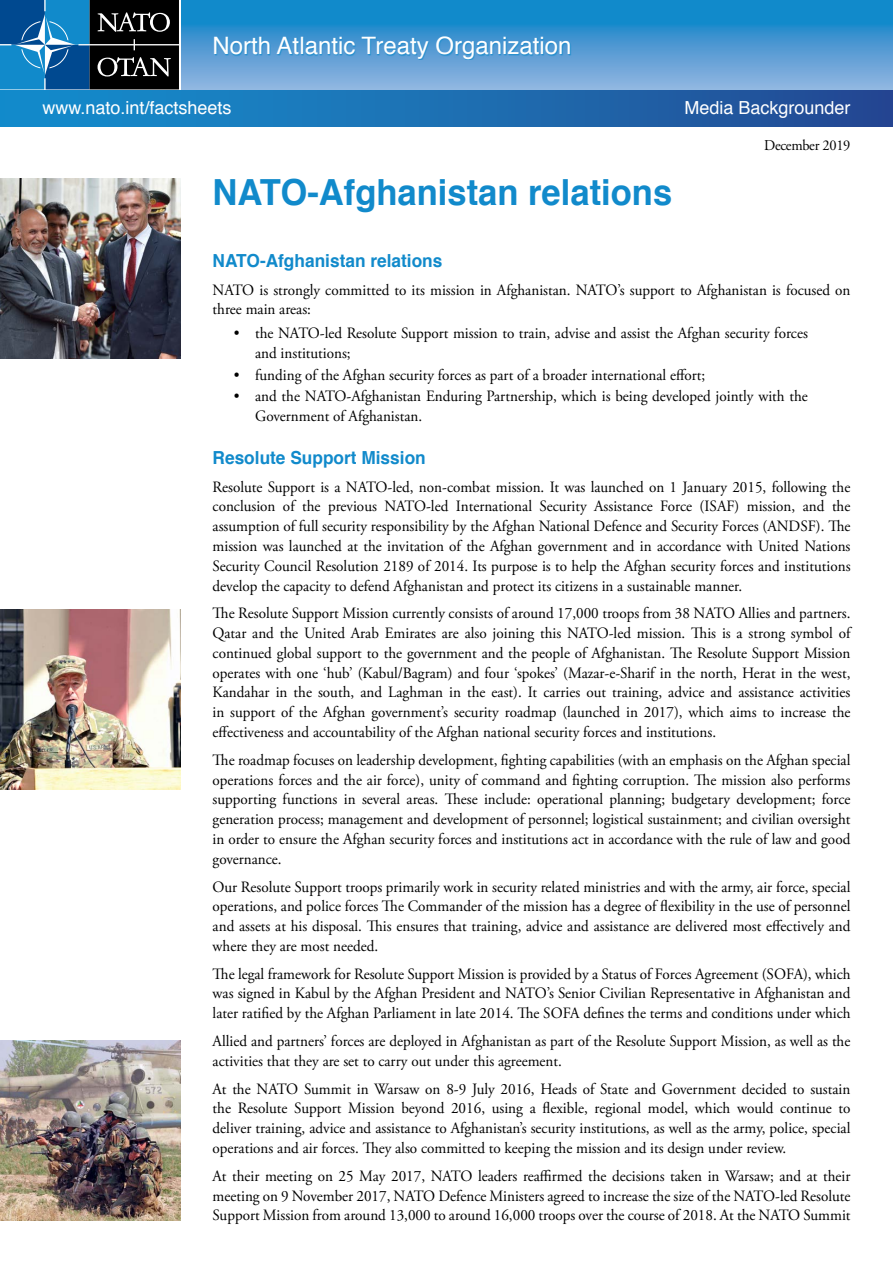
<style>
.page{position:relative;width:893px;height:1263px;background:#fff}
.page>*{position:absolute;margin:0;border:0;box-sizing:border-box;transform-origin:0 0}
.t1{font:700 36px "Helvetica";color:#118acb;scale:.96 1}
.t2{font:24px "Helvetica";color:#fff}
.t3{font:700 18px "Helvetica";color:#118acb;scale:.96 1}
.t4{font:18px "Helvetica";color:#fff}
.t5{font:15.75px/19.8px "Adobe Garamond Pro";color:#000;text-align:justify;scale:.96 1}
.t6{font:15px "Adobe Garamond Pro";letter-spacing:-.02em;color:#000;scale:.96 1}
</style>
<div class="page">
<svg style="left:181px;top:0;width:712px;height:89px;background:#4799d3"></svg>
<svg style="left:0;top:89px;width:180px;height:2px"></svg>
<svg style="left:0;top:0;width:179px;height:89px;background:#1f4b69"></svg>
<div style="left:215px;top:36px;width:357px;height:24px;background:#118acb;opacity:.75"></div>
<div style="left:0;top:91px;width:893px;height:36px;background:linear-gradient(to right,#1491cf,#254a93)"></div>
<img style="left:0;top:179px;width:180px;height:180px">
<img style="left:0;top:609px;width:180px;height:181px">
<img style="left:0;top:1040px;width:180px;height:180px">
<h2 class="t2" style="left:213px;top:27px;width:360px">North Atlantic Treaty Organization</h2>
<p class="t4" style="left:43px;top:94px;width:191px">www.nato.int/factsheets</p>
<p class="t4" style="left:684px;top:94px;width:168px">Media Backgrounder</p>
<h1 class="t1" style="left:213px;top:163px;width:480px">NATO-Afghanistan relations</h1>
<p class="t6" style="left:764px;top:136px;width:91px">December 2019</p>
<p class="t3" style="left:213px;top:246px;width:241px">NATO-Afghanistan relations</p>
<p class="t5" style="left:213px;top:280px;width:666px">NATO is strongly committed to its mission in Afghanistan. NATO’s support to Afghanistan is focused on three main areas:</p>
<p class="t5" style="left:255px;top:323px;width:577px;text-indent:-21px">• the NATO-led Resolute Support mission to train, advise and assist the Afghan security forces and institutions;</p>
<p class="t5" style="left:234px;top:365px;width:493px">• funding of the Afghan security forces as part of a broader international effort;</p>
<p class="t5" style="left:255px;top:387px;width:577px;text-indent:-21px">• and the NATO-Afghanistan Enduring Partnership, which is being developed jointly with the<br>Government of Afghanistan.</p>
<p class="t3" style="left:213px;top:443px;width:224px">Resolute Support Mission</p>
<p class="t5" style="left:213px;top:477px;width:666px">Resolute Support is a NATO-led, non-combat mission. It was launched on 1 January 2015, following the conclusion of the previous NATO-led International Security Assistance Force (ISAF) mission, and the assumption of full security responsibility by the Afghan National Defence and Security Forces (ANDSF). The mission was launched at the invitation of the Afghan government and in accordance with United Nations Security Council Resolution 2189 of 2014. Its purpose is to help the Afghan security forces and institutions develop the capacity to defend Afghanistan and protect its citizens in a sustainable manner.</p>
<p class="t5" style="left:213px;top:604px;width:666px">The Resolute Support Mission currently consists of around 17,000 troops from 38 NATO Allies and partners.<br>Qatar and the United Arab Emirates are also joining this NATO-led mission. This is a strong symbol of continued global support to the government and the people of Afghanistan. The Resolute Support Mission operates with one ‘hub’ (Kabul/Bagram) and four ‘spokes’ (Mazar-e-Sharif in the north, Herat in the west, Kandahar in the south, and Laghman in the east). It carries out training, advice and assistance activities in support of the Afghan government’s security roadmap (launched in 2017), which aims to increase the effectiveness and accountability of the Afghan national security forces and institutions.</p>
<p class="t5" style="left:213px;top:750px;width:666px">The roadmap focuses on leadership development, fighting capabilities (with an emphasis on the Afghan special operations forces and the air force), unity of command and fighting corruption. The mission also performs supporting functions in several areas. These include: operational planning; budgetary development; force generation process; management and development of personnel; logistical sustainment; and civilian oversight in order to ensure the Afghan security forces and institutions act in accordance with the rule of law and good governance.</p>
<p class="t5" style="left:213px;top:877px;width:666px">Our Resolute Support troops primarily work in security related ministries and with the army, air force, special operations, and police forces The Commander of the mission has a degree of flexibility in the use of personnel and assets at his disposal. This ensures that training, advice and assistance are delivered most effectively and where they are most needed.</p>
<p class="t5" style="left:213px;top:964px;width:666px">The legal framework for Resolute Support Mission is provided by a Status of Forces Agreement (SOFA), which was signed in Kabul by the Afghan President and NATO’s Senior Civilian Representative in Afghanistan and later ratified by the Afghan Parliament in late 2014. The SOFA defines the terms and conditions under which</p>
<p class="t5" style="left:213px;top:1032px;width:666px">Allied and partners’ forces are deployed in Afghanistan as part of the Resolute Support Mission, as well as the activities that they are set to carry out under this agreement.</p>
<p class="t5" style="left:213px;top:1079px;width:666px">At the NATO Summit in Warsaw on 8-9 July 2016, Heads of State and Government decided to sustain the Resolute Support Mission beyond 2016, using a flexible, regional model, which would continue to deliver training, advice and assistance to Afghanistan’s security institutions, as well as the army, police, special operations and air forces. They also committed to keeping the mission and its design under review.</p>
<p class="t5" style="left:213px;top:1166px;width:666px">At their meeting on 25 May 2017, NATO leaders reaffirmed the decisions taken in Warsaw; and at their meeting on 9 November 2017, NATO Defence Ministers agreed to increase the size of the NATO-led Resolute Support Mission from around 13,000 to around 16,000 troops over the course of 2018. At the NATO Summit</p>
</div>
